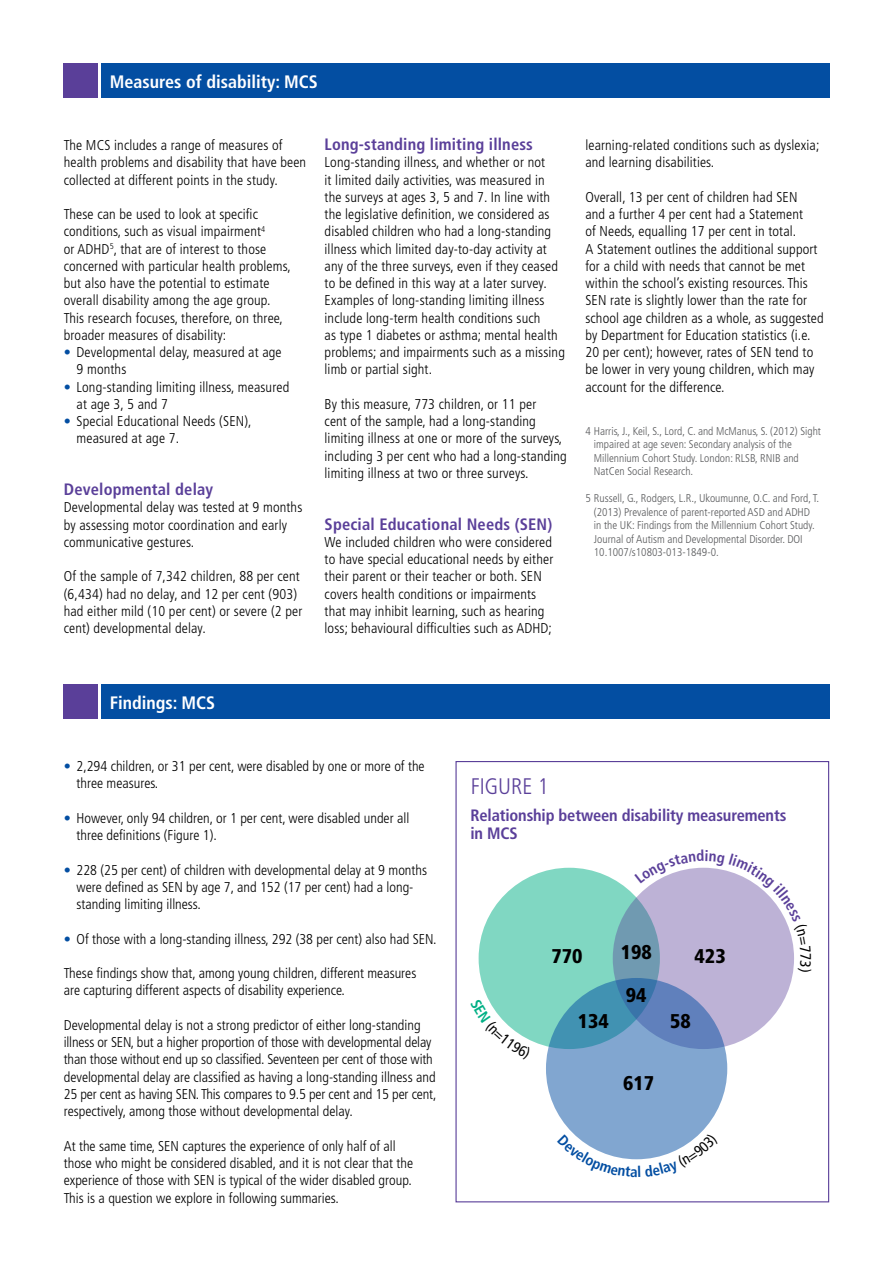
<style>
.page{position:relative;width:893px;height:1263px;background:#fff}
.page>*{position:absolute;margin:0;border:0;box-sizing:border-box;transform-origin:0 0}
.t1{font:300 condensed 22.5px "Frutiger LT Std";color:#5a3f99}
.t2{font:900 condensed 19.95px "Frutiger LT Std";color:#000}
.t3{font:700 condensed 18px "Frutiger LT Std";color:#fff}
.t4{font:700 condensed 16.5px "Frutiger LT Std";letter-spacing:.01em;color:#5a3f99}
.t5{font:700 condensed 16.5px/17.2px "Frutiger LT Std";letter-spacing:-.01em;color:#5a3f99}
.t6{font:300 condensed 14.25px/17.2px "Frutiger LT Std";letter-spacing:.01em;color:#000}
.t7{font:300 condensed 11.25px/13.5px "Frutiger LT Std";color:#58595b}
.s1{color:#034ea2}
</style>
<div class="page">
<div style="left:101px;top:64px;width:728px;height:34px;background:#034ea2"></div>
<div style="left:64px;top:64px;width:34px;height:34px;background:#5a3f99"></div>
<div style="left:479px;top:868px;width:181px;height:181px;background:#80d7c2;border-radius:50%"></div>
<svg style="left:613px;top:868px;width:181px;height:181px;background:#adadce"></svg>
<svg style="left:546px;top:978px;width:181px;height:181px;background:#6f9bc6"></svg>
<div style="left:101px;top:685px;width:728px;height:34px;background:#034ea2"></div>
<div style="left:64px;top:685px;width:34px;height:34px;background:#5a3f99"></div>
<svg style="left:488px;top:999px;width:43px;height:42px"></svg>
<svg style="left:634px;top:867px;width:160px;height:105px;background:#bfbbd8"></svg>
<svg style="left:573px;top:1133px;width:127px;height:27px"></svg>
<p class="t3" style="left:110px;top:71px;width:210px">Measures of disability: MCS</p>
<p class="t6" style="left:64px;top:137px;width:244px">The MCS includes a range of measures of health problems and disability that have been collected at different points in the study.</p>
<p class="t6" style="left:64px;top:206px;width:228px">These can be used to look at specific conditions, such as visual impairment<sup>4<br></sup>or ADHD<sup>5</sup>, that are of interest to those concerned with particular health problems, but also have the potential to estimate overall disability among the age group.<br>This research focuses, therefore, on three, broader measures of disability:</p>
<p class="t6" style="left:77px;top:344px;width:207px;text-indent:-13px"><span class="s1">•</span> Developmental delay, measured at age<br>9 months</p>
<p class="t6" style="left:77px;top:378px;width:214px;text-indent:-13px"><span class="s1">•</span> Long-standing limiting illness, measured at age 3, 5 and 7</p>
<p class="t6" style="left:77px;top:413px;width:177px;text-indent:-13px"><span class="s1">•</span> Special Educational Needs (SEN), measured at age 7.</p>
<p class="t4" style="left:64px;top:480px;width:151px">Developmental delay</p>
<p class="t6" style="left:64px;top:499px;width:240px">Developmental delay was tested at 9 months by assessing motor coordination and early communicative gestures.</p>
<p class="t6" style="left:64px;top:568px;width:240px">Of the sample of 7,342 children, 88 per cent (6,434) had no delay, and 12 per cent (903) had either mild (10 per cent) or severe (2 per cent) developmental delay.</p>
<p class="t4" style="left:325px;top:135px;width:210px">Long-standing limiting illness</p>
<p class="t6" style="left:325px;top:154px;width:242px">Long-standing illness, and whether or not<br>it limited daily activities, was measured in the surveys at ages 3, 5 and 7. In line with the legislative definition, we considered as disabled children who had a long-standing illness which limited day-to-day activity at any of the three surveys, even if they ceased to be defined in this way at a later survey.<br>Examples of long-standing limiting illness include long-term health conditions such<br>as type 1 diabetes or asthma; mental health problems; and impairments such as a missing limb or partial sight.</p>
<p class="t6" style="left:325px;top:396px;width:244px">By this measure, 773 children, or 11 per<br>cent of the sample, had a long-standing limiting illness at one or more of the surveys, including 3 per cent who had a long-standing limiting illness at two or three surveys.</p>
<p class="t4" style="left:325px;top:514px;width:229px">Special Educational Needs (SEN)</p>
<p class="t6" style="left:325px;top:533px;width:230px">We included children who were considered to have special educational needs by either their parent or their teacher or both. SEN covers health conditions or impairments that may inhibit learning, such as hearing loss; behavioural difficulties such as ADHD;</p>
<p class="t6" style="left:585px;top:137px;width:235px">learning-related conditions such as dyslexia; and learning disabilities.</p>
<p class="t6" style="left:585px;top:188px;width:240px">Overall, 13 per cent of children had SEN<br>and a further 4 per cent had a Statement<br>of Needs, equalling 17 per cent in total.<br>A Statement outlines the additional support for a child with needs that cannot be met within the school’s existing resources. This SEN rate is slightly lower than the rate for school age children as a whole, as suggested by Department for Education statistics (i.e.<br>20 per cent); however, rates of SEN tend to be lower in very young children, which may account for the difference.</p>
<p class="t7" style="left:594px;top:424px;width:229px;text-indent:-9px">4 Harris, J., Keil, S., Lord, C. and McManus, S. (2012) Sight impaired at age seven: Secondary analysis of the Millennium Cohort Study. London: RLSB, RNIB and NatCen Social Research.</p>
<p class="t7" style="left:594px;top:491px;width:227px;text-indent:-9px">5 Russell, G., Rodgers, L.R., Ukoumunne, O.C. and Ford, T. (2013) Prevalence of parent-reported ASD and ADHD in the UK: Findings from the Millennium Cohort Study.<br>Journal of Autism and Developmental Disorder. DOI 10.1007/s10803-013-1849-0.</p>
<p class="t3" style="left:110px;top:692px;width:107px">Findings: MCS</p>
<p class="t6" style="left:77px;top:758px;width:350px;text-indent:-13px"><span class="s1">•</span> 2,294 children, or 31 per cent, were disabled by one or more of the three measures.</p>
<p class="t6" style="left:77px;top:809px;width:334px;text-indent:-13px"><span class="s1">•</span> However, only 94 children, or 1 per cent, were disabled under all three definitions (Figure 1).</p>
<p class="t6" style="left:77px;top:861px;width:352px;text-indent:-13px"><span class="s1">•</span> 228 (25 per cent) of children with developmental delay at 9 months were defined as SEN by age 7, and 152 (17 per cent) had a long&shy;standing limiting illness.</p>
<p class="t6" style="left:64px;top:930px;width:374px"><span class="s1">•</span> Of those with a long-standing illness, 292 (38 per cent) also had SEN.</p>
<p class="t6" style="left:64px;top:965px;width:354px">These findings show that, among young children, different measures are capturing different aspects of disability experience.</p>
<p class="t6" style="left:64px;top:1016px;width:374px">Developmental delay is not a strong predictor of either long-standing illness or SEN, but a higher proportion of those with developmental delay than those without end up so classified. Seventeen per cent of those with developmental delay are classified as having a long-standing illness and 25 per cent as having SEN. This compares to 9.5 per cent and 15 per cent, respectively, among those without developmental delay.</p>
<p class="t6" style="left:64px;top:1137px;width:351px">At the same time, SEN captures the experience of only half of all those who might be considered disabled, and it is not clear that the experience of those with SEN is typical of the wider disabled group.<br>This is a question we explore in following summaries.</p>
<h1 class="t1" style="left:471px;top:773px;width:79px">FIGURE 1</h1>
<p class="t5" style="left:470px;top:807px;width:317px">Relationship between disability measurements in MCS</p>
<h2 class="t2" style="left:551px;top:943px;width:33px">770</h2>
<h2 class="t2" style="left:621px;top:940px;width:33px">198</h2>
<h2 class="t2" style="left:626px;top:983px;width:22px">94</h2>
<h2 class="t2" style="left:695px;top:943px;width:33px">423</h2>
<h2 class="t2" style="left:578px;top:1009px;width:33px">134</h2>
<h2 class="t2" style="left:670px;top:1009px;width:22px">58</h2>
<h2 class="t2" style="left:623px;top:1070px;width:33px">617</h2>
</div>
